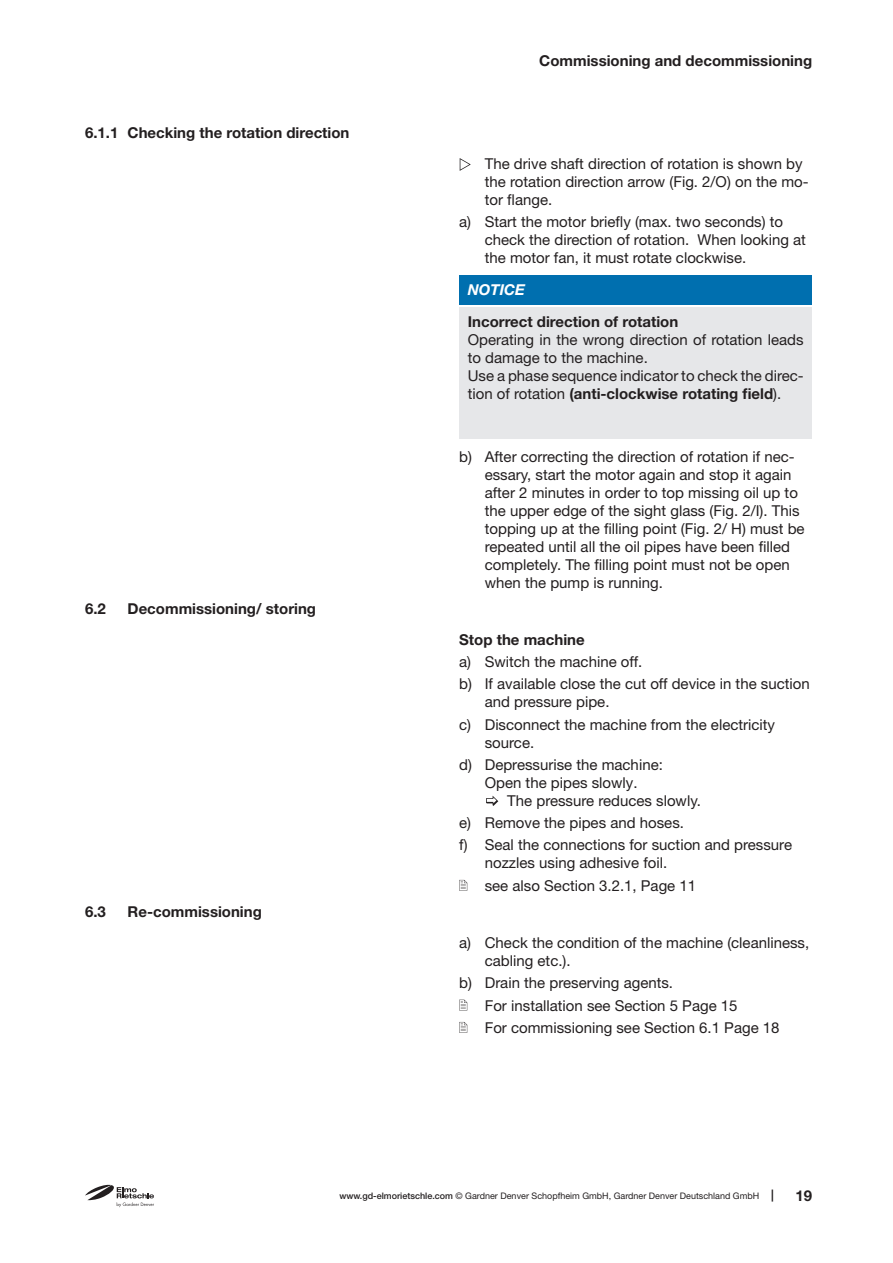
<style>
.page{position:relative;width:893px;height:1263px;background:#fff}
.page>*{position:absolute;margin:0;border:0;box-sizing:border-box;transform-origin:0 0}
.t1{font:15px/18px "Helvetica Neue LT Pro";color:#231f20}
.t2{font:700 15px "Helvetica Neue LT Pro";color:#231f20}
.t3{font:italic 700 15px "Helvetica Neue LT Pro";color:#fff}
.t4{font:9px "Helvetica Neue LT Pro";color:#231f20}
.s1{font-weight:700}
.s2{font-weight:500}
.s3{font-weight:700;font-size:12px}
</style>
<div class="page">
<svg style="left:85px;top:1184px;width:69px;height:23px"></svg>
<svg style="left:460px;top:158px;width:11px;height:13px"></svg>
<div style="left:459px;top:275px;width:353px;height:30px;background:#006faf"></div>
<div style="left:459px;top:308px;width:353px;height:131px;background:#e6e7e9"></div>
<svg style="left:486px;top:796px;width:12px;height:10px"></svg>
<svg style="left:459px;top:880px;width:8px;height:11px"></svg>
<svg style="left:459px;top:1000px;width:8px;height:10px"></svg>
<svg style="left:459px;top:1022px;width:8px;height:11px"></svg>
<p class="t2" style="left:85px;top:124px;width:266px">6.1.1 Checking the rotation direction</p>
<p class="t2" style="left:85px;top:599px;width:22px">6.2</p>
<p class="t2" style="left:128px;top:599px;width:190px">Decommissioning/ storing</p>
<p class="t2" style="left:85px;top:903px;width:22px">6.3</p>
<p class="t2" style="left:128px;top:903px;width:136px">Re-commissioning</p>
<p class="t2" style="left:539px;top:51px;width:274px">Commissioning and decommissioning</p>
<p class="t1" style="left:485px;top:154px;width:325px">The drive shaft direction of rotation is shown by the rotation direction arrow (Fig. 2/O) on the mo&shy;tor flange.</p>
<p class="t1" style="left:485px;top:213px;width:323px;text-indent:-26px">a) Start the motor briefly (max. two seconds) to check the direction of rotation. When looking at the motor fan, it must rotate clockwise.</p>
<p class="t3" style="left:468px;top:280px;width:59px">NOTICE</p>
<p class="t2" style="left:468px;top:312px;width:212px">Incorrect direction of rotation</p>
<p class="t1" style="left:468px;top:330px;width:337px">Operating in the wrong direction of rotation leads to damage to the machine.<br>Use a phase sequence indicator to check the direc&shy;tion of rotation <span class="s1">(anti-clockwise rotating field</span>).</p>
<p class="t1" style="left:485px;top:447px;width:321px;text-indent:-26px">b) After correcting the direction of rotation if nec&shy;essary, start the motor again and stop it again after 2 minutes in order to top missing oil up to the upper edge of the sight glass (Fig. 2/I). This topping up at the filling point (Fig. 2/ H) must be repeated until all the oil pipes have been filled completely. The filling point must not be open when the pump is running.</p>
<p class="t2" style="left:459px;top:630px;width:127px">Stop the machine</p>
<p class="t1" style="left:459px;top:650px;width:352px;line-height:22.2px">a) Switch the machine off.<br>b) If available close the cut off device in the suction</p>
<p class="t1" style="left:459px;top:691px;width:317px;line-height:22.2px;text-indent:26px">and pressure pipe.<br>c) Disconnect the machine from the electricity</p>
<p class="t1" style="left:459px;top:731px;width:205px;line-height:22.2px;text-indent:26px">source.<br>d) Depressurise the machine:</p>
<p class="t1" style="left:507px;top:773px;width:195px;text-indent:-22px">Open the pipes slowly.<br>The pressure reduces slowly.</p>
<p class="t1" style="left:459px;top:811px;width:334px;line-height:22.2px">e) Remove the pipes and hoses.<br>f) Seal the connections for suction and pressure</p>
<p class="t1" style="left:485px;top:852px;width:213px;line-height:22.2px">nozzles using adhesive foil.<br>see also Section 3.2.1, Page 11</p>
<p class="t1" style="left:485px;top:933px;width:326px;text-indent:-26px">a) Check the condition of the machine (cleanliness, cabling etc.).</p>
<p class="t1" style="left:485px;top:971px;width:296px;line-height:22.2px;text-indent:-26px">b) Drain the preserving agents.<br>For installation see Section 5 Page 15<br>For commissioning see Section 6.1 Page 18</p>
<p class="t4" style="left:339px;top:1191px;width:436px"><span class="s2">www.gd-elmorietschle.com</span> © Gardner Denver Schopfheim GmbH, Gardner Denver Deutschland GmbH <span class="s3">|</span></p>
<p class="t2" style="left:795px;top:1187px;width:18px">19</p>
</div>
